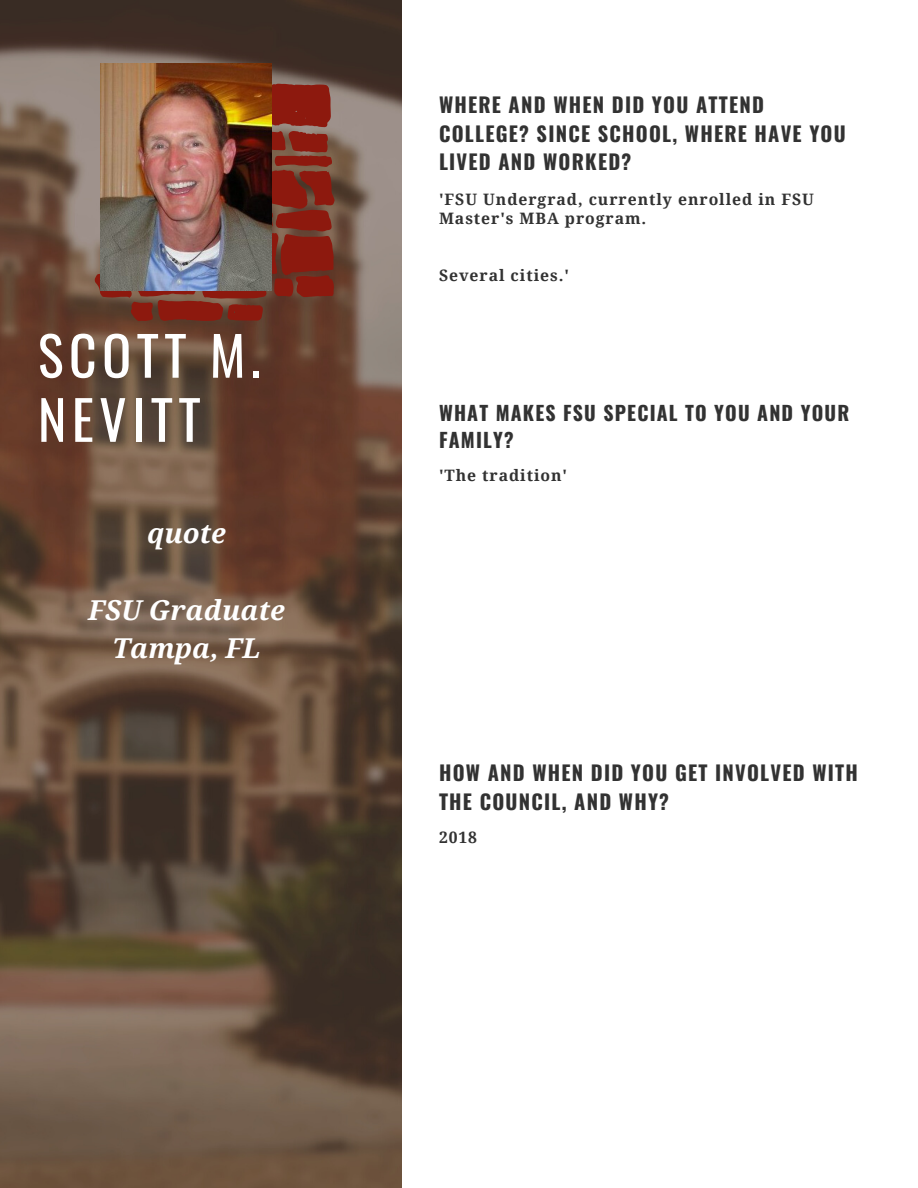
<style>
.page{position:relative;width:918px;height:1188px;background:#fff}
.page>*{position:absolute;margin:0;border:0;box-sizing:border-box;transform-origin:0 0}
.t1{font:54px/64.2px "Oswald";letter-spacing:.1em;color:#fff}
.t2{font:italic 700 27.45px "Droid Serif";color:#fff}
.t3{font:700 20.4px/28.5px "Oswald";letter-spacing:.06em;color:#323232}
.t4{font:700 19.8px/27.3px "Oswald";letter-spacing:.06em;color:#323232}
.t5{font:700 15.75px/19.2px "Droid Serif";letter-spacing:.06em;color:#323232}
</style>
<div class="page">
<img style="left:0;top:0;width:401px;height:1188px">
<svg style="left:40px;top:46px;width:295px;height:275px;background:#7c4a3d"></svg>
<img style="left:101px;top:63px;width:171px;height:228px">
<p class="t1" style="left:38px;top:321px;width:225px">SCOTT M.<br>NEVITT</p>
<p class="t2" style="left:147px;top:518px;width:80px">quote</p>
<p class="t2" style="left:88px;top:594px;width:198px">FSU Graduate</p>
<p class="t2" style="left:112px;top:633px;width:150px">Tampa, FL</p>
<p class="t3" style="left:439px;top:90px;width:408px">WHERE AND WHEN DID YOU ATTEND<br>COLLEGE? SINCE SCHOOL, WHERE HAVE YOU<br>LIVED AND WORKED?</p>
<p class="t5" style="left:439px;top:189px;width:377px">'FSU Undergrad, currently enrolled in FSU<br>Master's MBA program.</p>
<p class="t5" style="left:439px;top:266px;width:132px">Several cities.'</p>
<p class="t4" style="left:439px;top:399px;width:412px">WHAT MAKES FSU SPECIAL TO YOU AND YOUR<br>FAMILY?</p>
<p class="t5" style="left:439px;top:466px;width:130px">'The tradition'</p>
<p class="t3" style="left:439px;top:758px;width:420px">HOW AND WHEN DID YOU GET INVOLVED WITH<br>THE COUNCIL, AND WHY?</p>
<p class="t5" style="left:439px;top:828px;width:40px">2018</p>
</div>
